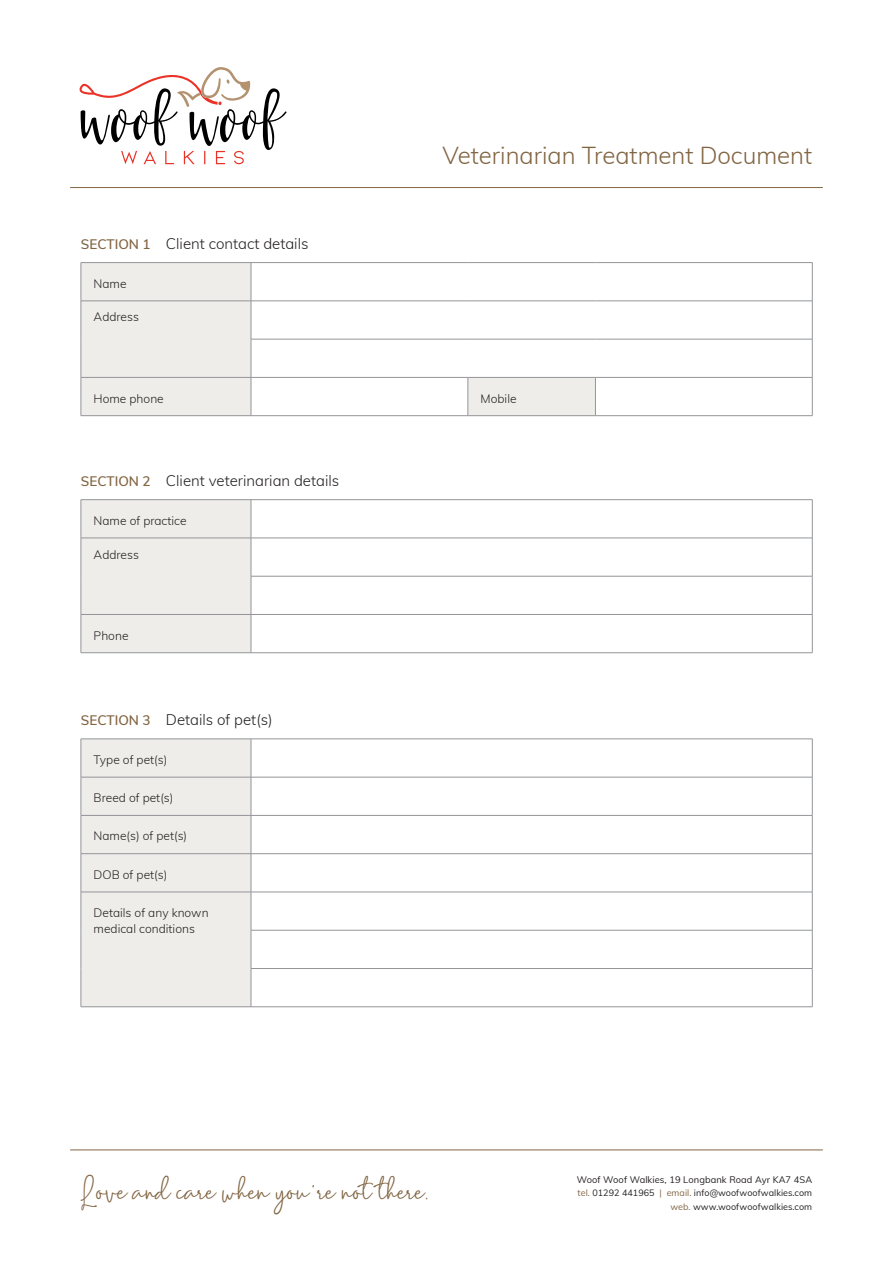
<style>
.page{position:relative;width:893px;height:1263px;background:#fff}
.page>*{position:absolute;margin:0;border:0;box-sizing:border-box;transform-origin:0 0}
.t1{font:30px "Mention Signature";letter-spacing:-.02em;color:#826543}
.t2{font:300 24px "Muli";color:#826543}
.t3{font:300 15px "Muli";color:#231f20}
.t4{font:300 12px/15.9px "Muli";color:#231f20}
.t5{font:9.3px "Muli";letter-spacing:.01em;color:#231f20}
.t6{font:9px/13.5px "Muli";letter-spacing:.005em;color:#231f20;text-align:right}
.s1{font-weight:600;font-size:13.5px;color:#826543}
.s2{color:#826543}
</style>
<div class="page">
<hr style="left:70px;top:1150px;width:753px;height:1px;background:#826543">
<div style="left:82px;top:263px;width:169px;height:152px;background:#efedea"></div>
<svg style="left:252px;top:263px;width:560px;height:152px"></svg>
<hr style="left:81px;top:263px;width:1px;height:38px;background:#939598">
<hr style="left:251px;top:263px;width:1px;height:38px;background:#939598">
<hr style="left:812px;top:263px;width:1px;height:38px;background:#939598">
<hr style="left:81px;top:301px;width:170px;height:1px;background:#939598">
<hr style="left:81px;top:301px;width:1px;height:38px;background:#939598">
<hr style="left:251px;top:301px;width:217px;height:1px;background:#939598">
<hr style="left:251px;top:301px;width:1px;height:38px;background:#939598">
<hr style="left:468px;top:301px;width:127px;height:1px;background:#939598">
<hr style="left:595px;top:301px;width:217px;height:1px;background:#939598">
<hr style="left:812px;top:301px;width:1px;height:38px;background:#939598">
<hr style="left:81px;top:339px;width:1px;height:38px;background:#939598">
<hr style="left:251px;top:339px;width:217px;height:1px;background:#939598">
<hr style="left:251px;top:339px;width:1px;height:38px;background:#939598">
<hr style="left:468px;top:339px;width:127px;height:1px;background:#939598">
<hr style="left:595px;top:339px;width:217px;height:1px;background:#939598">
<hr style="left:812px;top:339px;width:1px;height:38px;background:#939598">
<hr style="left:81px;top:377px;width:170px;height:1px;background:#939598">
<hr style="left:81px;top:377px;width:1px;height:39px;background:#939598">
<hr style="left:251px;top:377px;width:217px;height:1px;background:#939598">
<hr style="left:251px;top:377px;width:1px;height:39px;background:#939598">
<hr style="left:468px;top:377px;width:127px;height:1px;background:#939598">
<hr style="left:468px;top:377px;width:1px;height:39px;background:#939598">
<hr style="left:595px;top:377px;width:217px;height:1px;background:#939598">
<hr style="left:595px;top:377px;width:1px;height:39px;background:#939598">
<hr style="left:812px;top:377px;width:1px;height:39px;background:#939598">
<hr style="left:81px;top:415px;width:170px;height:1px;background:#939598">
<hr style="left:251px;top:415px;width:217px;height:1px;background:#939598">
<hr style="left:468px;top:415px;width:127px;height:1px;background:#939598">
<hr style="left:595px;top:415px;width:217px;height:1px;background:#939598">
<hr style="left:81px;top:262px;width:170px;height:1px;background:#939598">
<hr style="left:251px;top:262px;width:217px;height:1px;background:#939598">
<hr style="left:468px;top:262px;width:127px;height:1px;background:#939598">
<hr style="left:595px;top:262px;width:217px;height:1px;background:#939598">
<svg style="left:79px;top:67px;width:208px;height:97px"></svg>
<hr style="left:70px;top:187px;width:753px;height:1px;background:#826543">
<div style="left:82px;top:500px;width:169px;height:152px;background:#efedea"></div>
<svg style="left:252px;top:500px;width:560px;height:152px"></svg>
<hr style="left:81px;top:500px;width:1px;height:38px;background:#939598">
<hr style="left:251px;top:500px;width:1px;height:38px;background:#939598">
<hr style="left:812px;top:500px;width:1px;height:38px;background:#939598">
<hr style="left:81px;top:538px;width:170px;height:1px;background:#939598">
<hr style="left:81px;top:538px;width:1px;height:38px;background:#939598">
<hr style="left:251px;top:538px;width:561px;height:1px;background:#939598">
<hr style="left:251px;top:538px;width:1px;height:38px;background:#939598">
<hr style="left:812px;top:538px;width:1px;height:38px;background:#939598">
<hr style="left:81px;top:576px;width:1px;height:38px;background:#939598">
<hr style="left:251px;top:576px;width:561px;height:1px;background:#939598">
<hr style="left:251px;top:576px;width:1px;height:38px;background:#939598">
<hr style="left:812px;top:576px;width:1px;height:38px;background:#939598">
<hr style="left:81px;top:614px;width:170px;height:1px;background:#939598">
<hr style="left:81px;top:615px;width:1px;height:38px;background:#939598">
<hr style="left:251px;top:614px;width:561px;height:1px;background:#939598">
<hr style="left:251px;top:615px;width:1px;height:38px;background:#939598">
<hr style="left:812px;top:615px;width:1px;height:38px;background:#939598">
<hr style="left:81px;top:652px;width:170px;height:1px;background:#939598">
<hr style="left:251px;top:652px;width:561px;height:1px;background:#939598">
<hr style="left:81px;top:499px;width:170px;height:1px;background:#939598">
<hr style="left:251px;top:499px;width:561px;height:1px;background:#939598">
<div style="left:82px;top:740px;width:169px;height:266px;background:#efedea"></div>
<svg style="left:252px;top:740px;width:560px;height:266px"></svg>
<hr style="left:81px;top:739px;width:1px;height:38px;background:#939598">
<hr style="left:251px;top:739px;width:1px;height:38px;background:#939598">
<hr style="left:812px;top:739px;width:1px;height:38px;background:#939598">
<hr style="left:81px;top:777px;width:170px;height:1px;background:#939598">
<hr style="left:81px;top:777px;width:1px;height:38px;background:#939598">
<hr style="left:251px;top:777px;width:561px;height:1px;background:#939598">
<hr style="left:251px;top:777px;width:1px;height:38px;background:#939598">
<hr style="left:812px;top:777px;width:1px;height:38px;background:#939598">
<hr style="left:81px;top:815px;width:170px;height:1px;background:#939598">
<hr style="left:81px;top:815px;width:1px;height:38px;background:#939598">
<hr style="left:251px;top:815px;width:561px;height:1px;background:#939598">
<hr style="left:251px;top:815px;width:1px;height:38px;background:#939598">
<hr style="left:812px;top:815px;width:1px;height:38px;background:#939598">
<hr style="left:81px;top:853px;width:170px;height:1px;background:#939598">
<hr style="left:81px;top:854px;width:1px;height:38px;background:#939598">
<hr style="left:251px;top:853px;width:561px;height:1px;background:#939598">
<hr style="left:251px;top:854px;width:1px;height:38px;background:#939598">
<hr style="left:812px;top:854px;width:1px;height:38px;background:#939598">
<hr style="left:81px;top:892px;width:170px;height:1px;background:#939598">
<hr style="left:81px;top:892px;width:1px;height:38px;background:#939598">
<hr style="left:251px;top:892px;width:561px;height:1px;background:#939598">
<hr style="left:251px;top:892px;width:1px;height:38px;background:#939598">
<hr style="left:812px;top:892px;width:1px;height:38px;background:#939598">
<hr style="left:81px;top:930px;width:1px;height:38px;background:#939598">
<hr style="left:251px;top:930px;width:561px;height:1px;background:#939598">
<hr style="left:251px;top:930px;width:1px;height:38px;background:#939598">
<hr style="left:812px;top:930px;width:1px;height:38px;background:#939598">
<hr style="left:81px;top:968px;width:1px;height:39px;background:#939598">
<hr style="left:251px;top:968px;width:561px;height:1px;background:#939598">
<hr style="left:251px;top:968px;width:1px;height:39px;background:#939598">
<hr style="left:812px;top:968px;width:1px;height:39px;background:#939598">
<hr style="left:81px;top:1006px;width:170px;height:1px;background:#939598">
<hr style="left:251px;top:1006px;width:561px;height:1px;background:#939598">
<hr style="left:81px;top:739px;width:170px;height:1px;background:#939598">
<hr style="left:251px;top:739px;width:561px;height:1px;background:#939598">
<p class="t3" style="left:81px;top:233px;width:229px"><span class="s1">SECTION 1</span> Client contact details</p>
<p class="t4" style="left:94px;top:275px;width:34px">Name</p>
<p class="t4" style="left:94px;top:309px;width:47px">Address</p>
<h2 class="t2" style="left:443px;top:138px;width:371px">Veterinarian Treatment Document</h2>
<p class="t4" style="left:94px;top:390px;width:72px">Home phone</p>
<p class="t4" style="left:481px;top:390px;width:37px">Mobile</p>
<p class="t3" style="left:81px;top:470px;width:260px"><span class="s1">SECTION 2</span> Client veterinarian details</p>
<p class="t4" style="left:94px;top:512px;width:94px">Name of practice</p>
<p class="t4" style="left:94px;top:546px;width:47px">Address</p>
<p class="t4" style="left:94px;top:627px;width:36px">Phone</p>
<p class="t3" style="left:81px;top:709px;width:193px"><span class="s1">SECTION 3</span> Details of pet(s)</p>
<p class="t4" style="left:94px;top:751px;width:75px">Type of pet(s)</p>
<p class="t4" style="left:94px;top:789px;width:81px">Breed of pet(s)</p>
<p class="t4" style="left:94px;top:827px;width:95px">Name(s) of pet(s)</p>
<p class="t4" style="left:94px;top:866px;width:75px">DOB of pet(s)</p>
<p class="t4" style="left:94px;top:904px;width:116px">Details of any known medical conditions</p>
<h1 class="t1" style="left:81px;top:1175px;width:351px">Love and care when you're not there.</h1>
<p class="t5" style="left:577px;top:1173px;width:237px">Woof Woof Walkies, 19 Longbank Road Ayr KA7 4SA</p>
<p class="t6" style="left:578px;top:1186px;width:236px"><span class="s2">tel.</span> 01292 441965 <span class="s2">| email.</span> info@woofwoofwalkies.com <span class="s2">web.</span> www.woofwoofwalkies.com</p>
</div>
